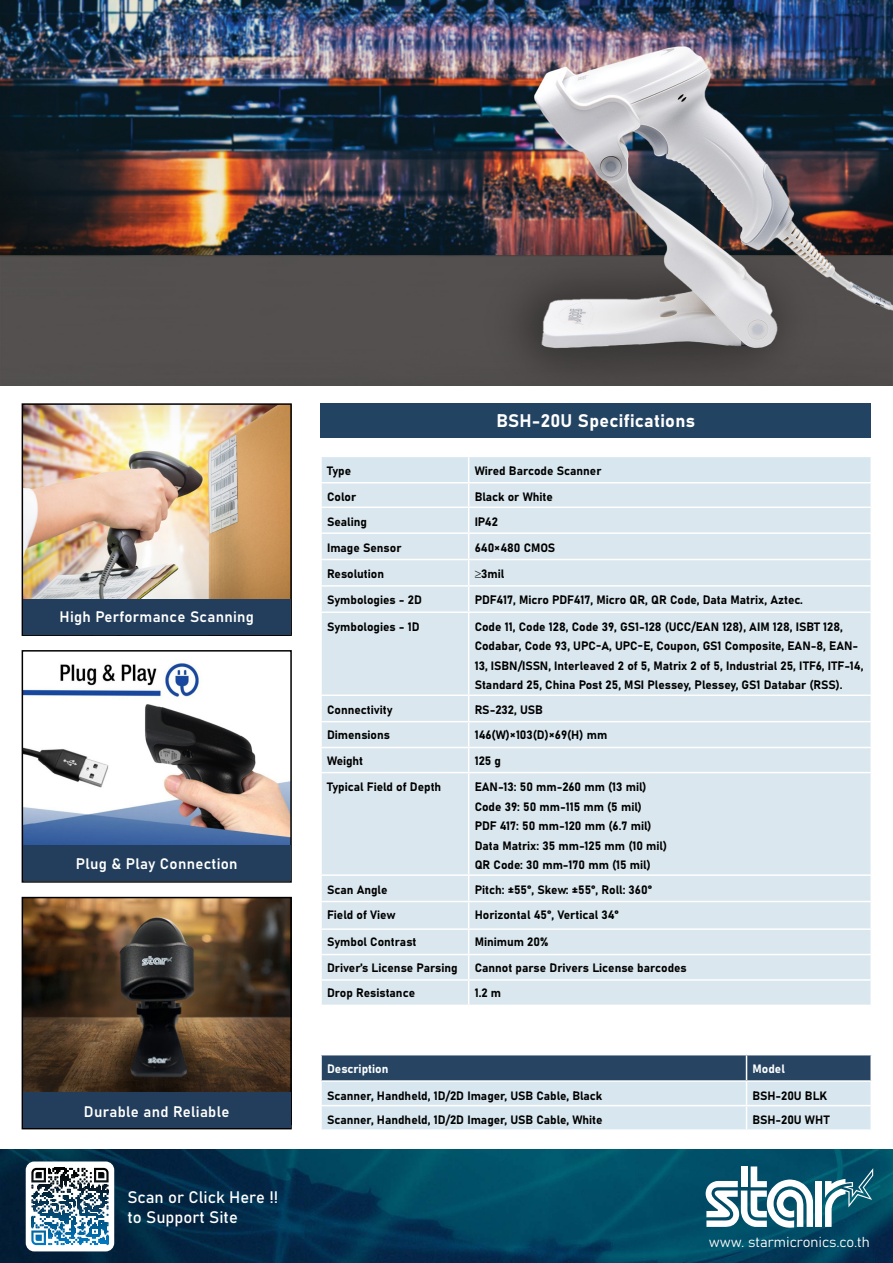
<style>
.page{position:relative;width:893px;height:1263px;background:#fff}
.page>*{position:absolute;margin:0;border:0;box-sizing:border-box;transform-origin:0 0}
.t1{font:18px "Bahnschrift";letter-spacing:.02em;color:#fff}
.t2{font:16.5px/19.8px "Bahnschrift";color:#fff}
.t3{font:15px "Bahnschrift";letter-spacing:.02em;color:#fff}
.t4{font:14.25px "Bahnschrift";color:#fff}
.t5{font:12px/19.5px "Bahnschrift";color:#000}
.t6{font:12px "Bahnschrift";color:#fff}
</style>
<div class="page">
<div style="left:322px;top:613px;width:548px;height:391px;background:#dae7ee"></div>
<svg style="left:321px;top:457px;width:550px;height:154px;background:#dbe8ef"></svg>
<hr style="left:870px;top:587px;width:2px;height:24px;background:#fff">
<hr style="left:468px;top:613px;width:1px;height:81px;background:#fff">
<hr style="left:320px;top:694px;width:149px;height:2px;background:#fff">
<hr style="left:469px;top:694px;width:403px;height:2px;background:#fff">
<hr style="left:320px;top:721px;width:149px;height:1px;background:#fff">
<hr style="left:469px;top:721px;width:403px;height:1px;background:#fff">
<hr style="left:320px;top:747px;width:149px;height:1px;background:#fff">
<hr style="left:469px;top:747px;width:403px;height:1px;background:#fff">
<svg style="left:468px;top:696px;width:1px;height:76px"></svg>
<hr style="left:320px;top:772px;width:149px;height:1px;background:#fff">
<hr style="left:469px;top:772px;width:403px;height:1px;background:#fff">
<hr style="left:468px;top:773px;width:1px;height:101px;background:#fff">
<hr style="left:320px;top:874px;width:149px;height:2px;background:#fff">
<hr style="left:469px;top:874px;width:403px;height:2px;background:#fff">
<hr style="left:320px;top:901px;width:149px;height:1px;background:#fff">
<hr style="left:469px;top:901px;width:403px;height:1px;background:#fff">
<hr style="left:320px;top:928px;width:149px;height:2px;background:#fff">
<hr style="left:469px;top:928px;width:403px;height:2px;background:#fff">
<hr style="left:320px;top:954px;width:149px;height:1px;background:#fff">
<hr style="left:469px;top:954px;width:403px;height:1px;background:#fff">
<hr style="left:320px;top:979px;width:149px;height:2px;background:#fff">
<hr style="left:469px;top:979px;width:403px;height:2px;background:#fff">
<svg style="left:468px;top:876px;width:1px;height:128px"></svg>
<svg style="left:321px;top:1055px;width:550px;height:74px;background:#9fb2c1"></svg>
<hr style="left:870px;top:1106px;width:2px;height:23px;background:#fff">
<img style="left:0;top:1150px;width:893px;height:113px">
<svg style="left:825px;top:1168px;width:48px;height:59px"></svg>
<div style="left:815px;top:1181px;width:7px;height:46px;background:#fff"></div>
<svg style="left:706px;top:1166px;width:107px;height:62px"></svg>
<div style="left:320px;top:403px;width:551px;height:35px;background:#234363"></div>
<div style="left:26px;top:1161px;width:88px;height:90px;background:#fff;border-radius:9px"></div>
<img style="left:0;top:0;width:893px;height:385px">
<img style="left:25px;top:406px;width:264px;height:193px">
<div style="left:22px;top:403px;width:270px;height:233px;border:2px solid #000"></div>
<img style="left:25px;top:900px;width:264px;height:192px">
<div style="left:22px;top:897px;width:270px;height:232px;border:2px solid #000"></div>
<img style="left:25px;top:662px;width:264px;height:183px">
<div style="left:22px;top:650px;width:270px;height:233px;border:2px solid #000"></div>
<div style="left:23px;top:599px;width:267px;height:35px;background:#233e5c"></div>
<div style="left:23px;top:1092px;width:267px;height:36px;background:#233e5c"></div>
<div style="left:23px;top:845px;width:267px;height:36px;background:#233e5c"></div>
<svg style="left:31px;top:1168px;width:78px;height:77px"></svg>
<p class="t3" style="left:60px;top:606px;width:196px">High Performance Scanning</p>
<p class="t3" style="left:76px;top:852px;width:163px">Plug &amp; Play Connection</p>
<p class="t3" style="left:84px;top:1100px;width:147px">Durable and Reliable</p>
<h2 class="t2" style="left:127px;top:1186px;width:152px">Scan or Click Here !! to Support Site</h2>
<h1 class="t1" style="left:496px;top:407px;width:200px">BSH-20U Specifications</h1>
<p class="t5" style="left:327px;top:460px;width:26px">Type</p>
<p class="t5" style="left:475px;top:460px;width:128px">Wired Barcode Scanner</p>
<p class="t5" style="left:327px;top:486px;width:31px">Color</p>
<p class="t5" style="left:475px;top:486px;width:80px">Black or White</p>
<p class="t5" style="left:327px;top:511px;width:41px">Sealing</p>
<p class="t5" style="left:475px;top:511px;width:25px">IP42</p>
<p class="t5" style="left:327px;top:537px;width:76px">Image Sensor</p>
<p class="t5" style="left:475px;top:537px;width:82px">640×480 CMOS</p>
<p class="t5" style="left:327px;top:563px;width:59px">Resolution</p>
<p class="t5" style="left:475px;top:563px;width:31px">≥3mil</p>
<p class="t5" style="left:327px;top:590px;width:96px">Symbologies - 2D</p>
<p class="t5" style="left:475px;top:590px;width:330px">PDF417, Micro PDF417, Micro QR, QR Code, Data Matrix, Aztec.</p>
<p class="t5" style="left:327px;top:616px;width:94px">Symbologies - 1D</p>
<p class="t5" style="left:475px;top:616px;width:390px">Code 11, Code 128, Code 39, GS1-128 (UCC/EAN 128), AIM 128, ISBT 128, Codabar, Code 93, UPC-A, UPC-E, Coupon, GS1 Composite, EAN-8, EAN-13, ISBN/ISSN, Interleaved 2 of 5, Matrix 2 of 5, Industrial 25, ITF6, ITF-14, Standard 25, China Post 25, MSI Plessey, Plessey, GS1 Databar (RSS).</p>
<p class="t5" style="left:327px;top:699px;width:67px">Connectivity</p>
<p class="t5" style="left:475px;top:699px;width:70px">RS-232, USB</p>
<p class="t5" style="left:327px;top:724px;width:64px">Dimensions</p>
<p class="t5" style="left:475px;top:724px;width:134px">146(W)×103(D)×69(H) mm</p>
<p class="t5" style="left:327px;top:750px;width:38px">Weight</p>
<p class="t5" style="left:475px;top:750px;width:28px">125 g</p>
<p class="t5" style="left:327px;top:776px;width:116px">Typical Field of Depth</p>
<p class="t5" style="left:475px;top:776px;width:194px">EAN-13: 50 mm-260 mm (13 mil)<br>Code 39: 50 mm-115 mm (5 mil)<br>PDF 417: 50 mm-120 mm (6.7 mil)<br>Data Matrix: 35 mm-125 mm (10 mil)<br>QR Code: 30 mm-170 mm (15 mil)</p>
<p class="t5" style="left:327px;top:879px;width:62px">Scan Angle</p>
<p class="t5" style="left:475px;top:879px;width:179px">Pitch: ±55°, Skew: ±55°, Roll: 360°</p>
<p class="t5" style="left:327px;top:904px;width:70px">Field of View</p>
<p class="t5" style="left:475px;top:904px;width:146px">Horizontal 45°, Vertical 34°</p>
<p class="t5" style="left:327px;top:931px;width:91px">Symbol Contrast</p>
<p class="t5" style="left:475px;top:931px;width:75px">Minimum 20%</p>
<p class="t5" style="left:327px;top:957px;width:132px">Driver’s License Parsing</p>
<p class="t5" style="left:475px;top:957px;width:214px">Cannot parse Drivers License barcodes</p>
<p class="t5" style="left:327px;top:982px;width:90px">Drop Resistance</p>
<p class="t5" style="left:475px;top:982px;width:28px">1.2 m</p>
<p class="t6" style="left:327px;top:1060px;width:63px">Description</p>
<p class="t6" style="left:752px;top:1060px;width:34px">Model</p>
<p class="t5" style="left:327px;top:1085px;width:277px">Scanner, Handheld, 1D/2D Imager, USB Cable, Black</p>
<p class="t5" style="left:752px;top:1085px;width:76px">BSH-20U BLK</p>
<p class="t5" style="left:327px;top:1109px;width:277px">Scanner, Handheld, 1D/2D Imager, USB Cable, White</p>
<p class="t5" style="left:752px;top:1109px;width:79px">BSH-20U WHT</p>
<p class="t4" style="left:709px;top:1231px;width:162px">www. starmicronics.co.th</p>
</div>
